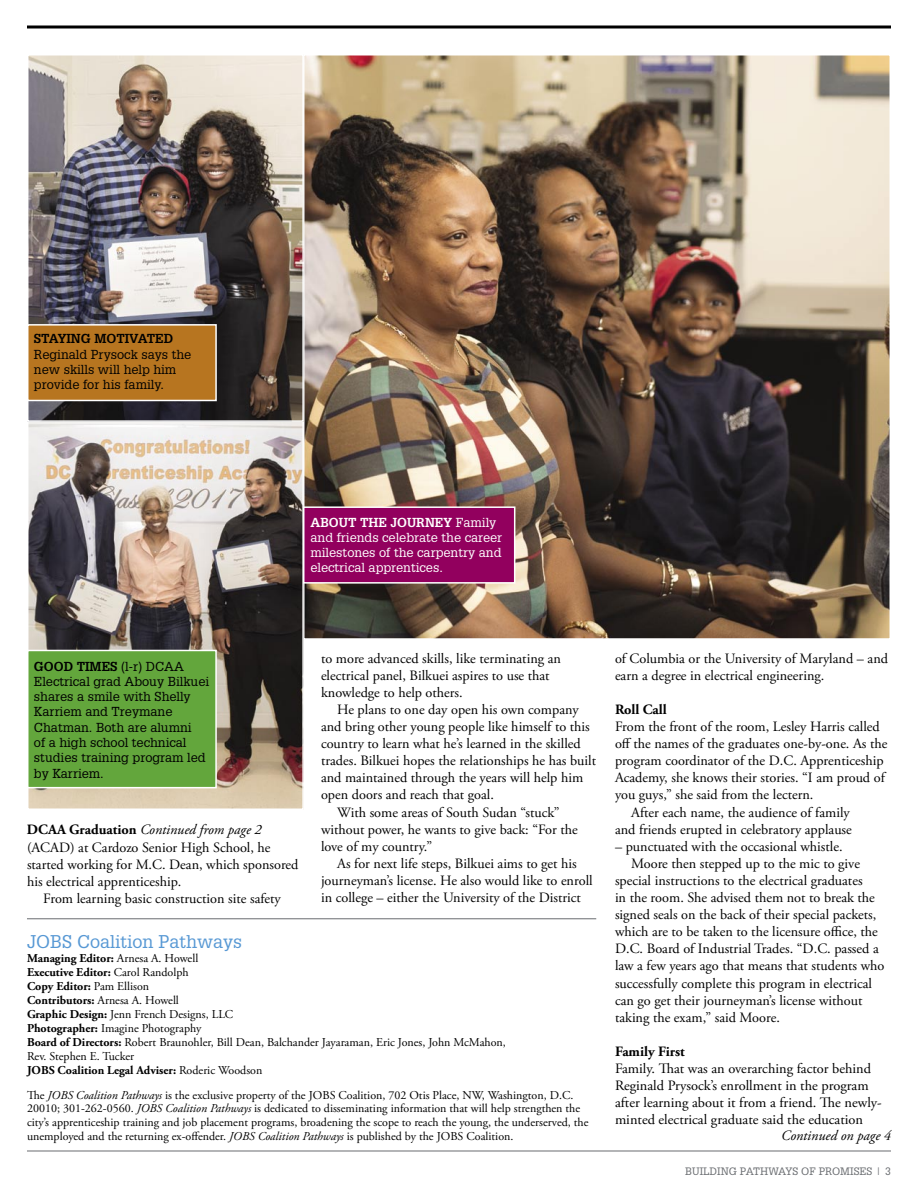
<style>
.page{position:relative;width:918px;height:1188px;background:#fff}
.page>*{position:absolute;margin:0;border:0;box-sizing:border-box;transform-origin:0 0}
.t1{font:18px "Glypha LT Std";color:#5798d4}
.body_text{font:14.25px/17.1px "Adobe Garamond Pro";color:#000}
.Continued_from{font:italic 14.25px "Adobe Garamond Pro";color:#000}
.body_text-2{font:700 14.25px "Adobe Garamond Pro";color:#000}
.Continued_on{font:italic 14.25px "Adobe Garamond Pro";color:#000}
.t2{font:12.75px/15.3px "Glypha LT Std";color:#000}
.t3{font:12.75px/15.3px "Glypha LT Std";color:#fff}
.masthead_text{font:12px/14px "Adobe Garamond Pro";color:#000}
.masthead_text-2{font:700 12px "Adobe Garamond Pro";color:#000}
.footer_right{font:10.5px "Glypha LT Std";color:#696c70}
.s1{font-weight:700}
.s2{font-weight:700;font-style:normal}
.s3{font-weight:400}
.s4{font-style:italic}
</style>
<div class="page">
<img style="left:306px;top:57px;width:582px;height:580px">
<img style="left:30px;top:422px;width:271px;height:385px">
<div style="left:27px;top:390px;width:277px;height:420px;border:2px solid #fff"></div>
<div style="left:28px;top:650px;width:188px;height:138px;background:#63a63c"></div>
<div style="left:27px;top:650px;width:190px;height:138px;border:2px solid #fff"></div>
<hr style="left:27px;top:26px;width:864px;height:2px;background:#000">
<hr style="left:27px;top:1151px;width:864px;height:1px;background:#696c70">
<hr style="left:27px;top:918px;width:569px;height:1px;background:#696c70">
<div style="left:304px;top:507px;width:211px;height:76px;background:#92005e"></div>
<div style="left:303px;top:506px;width:212px;height:78px;border:2px solid #fff"></div>
<img style="left:30px;top:57px;width:271px;height:362px">
<div style="left:27px;top:54px;width:277px;height:368px;border:2px solid #fff"></div>
<div style="left:28px;top:325px;width:188px;height:75px;background:#b77520"></div>
<div style="left:27px;top:324px;width:190px;height:77px;border:2px solid #fff"></div>
<p class="t2" style="left:34px;top:331px;width:159px"><span class="s1">STAYING MOTIVATED<br></span>Reginald Prysock says the new skills will help him provide for his family.</p>
<p class="t3" style="left:310px;top:514px;width:193px"><span class="s1">ABOUT THE JOURNEY</span> Family and friends celebrate the career milestones of the carpentry and electrical apprentices.</p>
<p class="t2" style="left:34px;top:658px;width:177px"><span class="s1">GOOD TIMES</span> (l-r) DCAA<br>Electrical grad Abouy Bilkuei shares a smile with Shelly<br>Karriem and Treymane<br>Chatman. Both are alumni<br>of a high school technical studies training program led by Karriem.</p>
<p class="Continued_from" style="left:27px;top:821px;width:236px"><span class="s2">DCAA Graduation</span> Continued from page 2</p>
<p class="body_text" style="left:27px;top:839px;width:273px">(ACAD) at Cardozo Senior High School, he started working for M.C. Dean, which sponsored his electrical apprenticeship.</p>
<p class="body_text" style="left:43px;top:891px;width:239px">From learning basic construction site safety</p>
<p class="body_text" style="left:321px;top:650px;width:241px">to more advanced skills, like terminating an electrical panel, Bilkuei aspires to use that knowledge to help others.</p>
<p class="body_text" style="left:321px;top:701px;width:277px;text-indent:16px">He plans to one day open his own company and bring other young people like himself to this country to learn what he’s learned in the skilled trades. Bilkuei hopes the relationships he has built and maintained through the years will help him open doors and reach that goal.</p>
<p class="body_text" style="left:321px;top:804px;width:258px;text-indent:16px">With some areas of South Sudan “stuck” without power, he wants to give back: “For the love of my country.”</p>
<p class="body_text" style="left:321px;top:855px;width:273px;text-indent:16px">As for next life steps, Bilkuei aims to get his journeyman’s license. He also would like to enroll in college – either the University of the District</p>
<p class="t1" style="left:27px;top:931px;width:217px">JOBS Coalition Pathways</p>
<p class="masthead_text-2" style="left:27px;top:952px;width:173px">Managing Editor: <span class="s3">Arnesa A. Howell</span></p>
<p class="masthead_text-2" style="left:27px;top:966px;width:163px">Executive Editor: <span class="s3">Carol Randolph</span></p>
<p class="masthead_text-2" style="left:27px;top:980px;width:124px">Copy Editor: <span class="s3">Pam Ellison</span></p>
<p class="masthead_text" style="left:27px;top:994px;width:153px"><span class="s1">Contributors:</span> Arnesa A. Howell</p>
<p class="masthead_text" style="left:27px;top:1008px;width:208px"><span class="s1">Graphic Design:</span> Jenn French Designs, LLC</p>
<p class="masthead_text" style="left:27px;top:1022px;width:176px"><span class="s1">Photographer:</span> Imagine Photography</p>
<p class="masthead_text" style="left:27px;top:1036px;width:480px"><span class="s1">Board of Directors:</span> Robert Braunohler, Bill Dean, Balchander Jayaraman, Eric Jones, John McMahon,<br>Rev. Stephen E. Tucker</p>
<p class="masthead_text-2" style="left:27px;top:1063px;width:237px">JOBS Coalition Legal Adviser: <span class="s3">Roderic Woodson</span></p>
<p class="masthead_text" style="left:27px;top:1088px;width:563px">The <span class="s4">JOBS Coalition Pathways</span> is the exclusive property of the JOBS Coalition, 702 Otis Place, NW, Washington, D.C.<br>20010; 301-262-0560. <span class="s4">JOBS Coalition Pathways</span> is dedicated to disseminating information that will help strengthen the city’s apprenticeship training and job placement programs, broadening the scope to reach the young, the underserved, the unemployed and the returning ex-offender. <span class="s4">JOBS Coalition Pathways</span> is published by the JOBS Coalition.</p>
<p class="body_text" style="left:615px;top:650px;width:275px">of Columbia or the University of Maryland – and earn a degree in electrical engineering.</p>
<p class="body_text-2" style="left:615px;top:701px;width:53px">Roll Call</p>
<p class="body_text" style="left:615px;top:719px;width:274px">From the front of the room, Lesley Harris called off the names of the graduates one-by-one. As the program coordinator of the D.C. Apprenticeship Academy, she knows their stories. “I am proud of you guys,” she said from the lectern.</p>
<p class="body_text" style="left:615px;top:804px;width:238px;text-align:right">After each name, the audience of family and friends erupted in celebratory applause</p>
<p class="body_text" style="left:615px;top:838px;width:229px">– punctuated with the occasional whistle.</p>
<p class="body_text" style="left:615px;top:855px;width:271px;text-indent:16px">Moore then stepped up to the mic to give special instructions to the electrical graduates<br>in the room. She advised them not to break the signed seals on the back of their special packets, which are to be taken to the licensure office, the D.C. Board of Industrial Trades. “D.C. passed a law a few years ago that means that students who successfully complete this program in electrical can go get their journeyman’s license without taking the exam,” said Moore.</p>
<p class="body_text-2" style="left:615px;top:1043px;width:71px">Family First</p>
<p class="body_text" style="left:615px;top:1061px;width:268px">Family. That was an overarching factor behind Reginald Prysock’s enrollment in the program after learning about it from a friend. The newly&shy;minted electrical graduate said the education</p>
<p class="Continued_on" style="left:781px;top:1127px;width:111px">Continued on page 4</p>
<p class="footer_right" style="left:685px;top:1164px;width:207px">BUILDING PATHWAYS OF PROMISES | 3</p>
</div>
